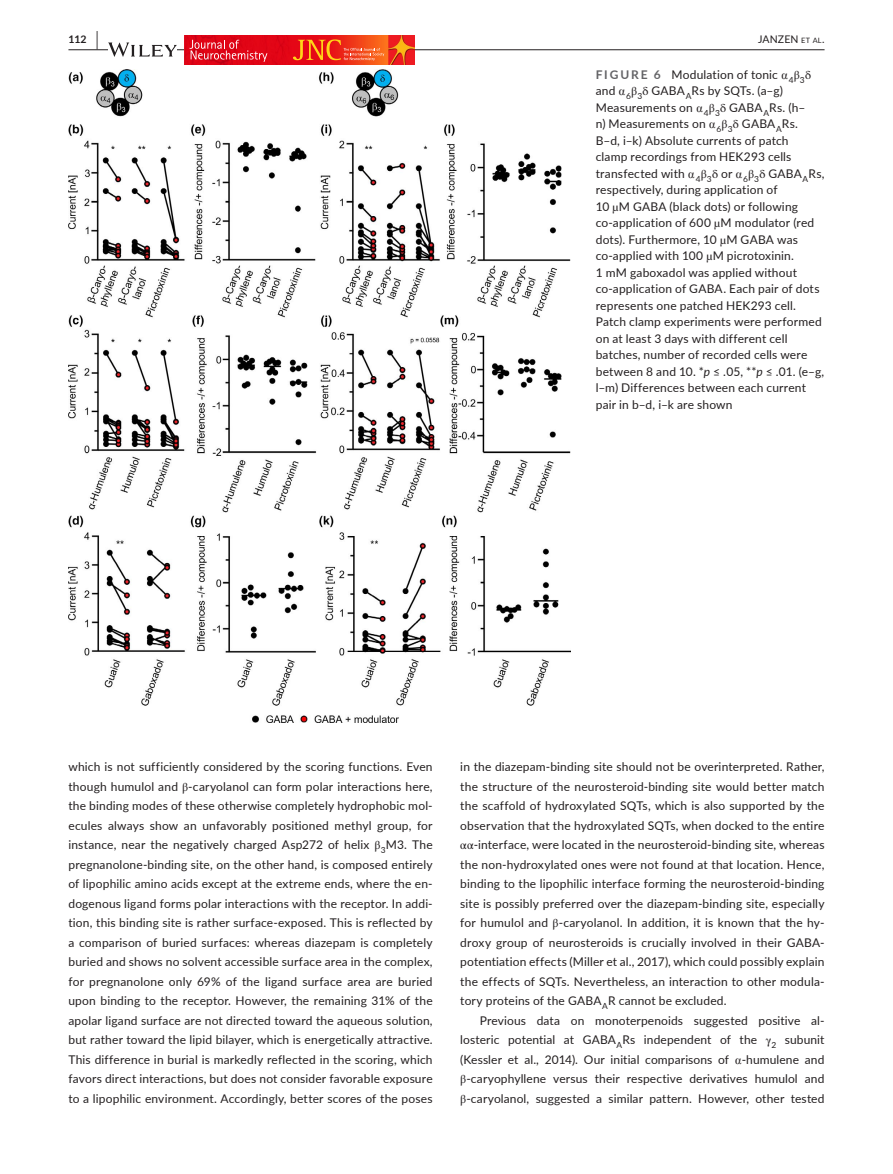
<style>
.page{position:relative;width:893px;height:1174px;background:#fff}
.page>*{position:absolute;margin:0;border:0;box-sizing:border-box;transform-origin:0 0}
.t1{font:12px/19.5px "Lato";letter-spacing:.015em;color:#231f20;text-align:justify}
.t2{font:10.5px "Lato";letter-spacing:.01em;color:#231f20}
.t3{font:700 10.5px "Lato";color:#231f20}
.s1{font-size:19.5px}
.s2{font-size:7.35px}
.s3{font-weight:700;color:#636366}
.s4{font-family:"Arial Unicode MS"}
.s5{font-family:"STIX"}
.s6{font-style:italic}
</style>
<div class="page">
<hr style="left:68px;top:49px;width:756px;height:1px;background:#231f20">
<svg style="left:108px;top:42px;width:69px;height:15px"></svg>
<img style="left:185px;top:35px;width:230px;height:29px">
<svg style="left:189px;top:40px;width:78px;height:22px;background:#e32e3c"></svg>
<svg style="left:293px;top:39px;width:91px;height:22px;background:#f04d22"></svg>
<img style="left:68px;top:69px;width:502px;height:653px">
<p class="t3" style="left:68px;top:31px;width:31px">112 <span class="s1">|</span></p>
<p class="t2" style="left:758px;top:31px;width:68px">JANZEN <span class="s2">et al</span>.</p>
<p class="t1" style="left:596px;top:66px;width:230px;line-height:16.5px;text-align:left"><span class="s3">FIGURE 6</span> Modulation of tonic <span class="s4">⍺</span><sub>4</sub><span class="s5">β</span><sub>3</sub><span class="s5">δ </span>and <span class="s4">⍺</span><sub>6</sub><span class="s5">β</span><sub>3</sub><span class="s5">δ</span> GABA<sub>A</sub>Rs by SQTs. (a–g)<br>Measurements on <span class="s4">⍺</span><sub>4</sub><span class="s5">β</span><sub>3</sub><span class="s5">δ</span> GABA<sub>A</sub>Rs. (h–<br>n) Measurements on <span class="s4">⍺</span><sub>6</sub><span class="s5">β</span><sub>3</sub><span class="s5">δ</span> GABA<sub>A</sub>Rs.<br>B–d, i–k) Absolute currents of patch<br>clamp recordings from HEK293 cells transfected with <span class="s4">⍺</span><sub>4</sub><span class="s5">β</span><sub>3</sub><span class="s5">δ</span> or <span class="s4">⍺</span><sub>6</sub><span class="s5">β</span><sub>3</sub><span class="s5">δ</span> GABA<sub>A</sub>Rs, respectively, during application of<br>10 <span class="s5">µ</span>M GABA (black dots) or following co-application of 600 <span class="s5">µ</span>M modulator (red dots). Furthermore, 10 <span class="s5">µ</span>M GABA was co-applied with 100 <span class="s5">µ</span>M picrotoxinin.<br>1 mM gaboxadol was applied without co-application of GABA. Each pair of dots represents one patched HEK293 cell.<br>Patch clamp experiments were performed on at least 3 days with different cell batches, number of recorded cells were between 8 and 10. *<span class="s6">p</span> ≤ .05, **<span class="s6">p</span> ≤ .01. (e–g, l–m) Differences between each current pair in b–d, i–k are shown</p>
<p class="t1" style="left:68px;top:756px;width:366px">which is not sufficiently considered by the scoring functions. Even though humulol and <span class="s5">β</span>-caryolanol can form polar interactions here, the binding modes of these otherwise completely hydrophobic mol&shy;ecules always show an unfavorably positioned methyl group, for instance, near the negatively charged Asp272 of helix <span class="s5">β</span><sub>3</sub>M3. The pregnanolone-binding site, on the other hand, is composed entirely of lipophilic amino acids except at the extreme ends, where the en&shy;dogenous ligand forms polar interactions with the receptor. In addi&shy;tion, this binding site is rather surface-exposed. This is reflected by a comparison of buried surfaces: whereas diazepam is completely buried and shows no solvent accessible surface area in the complex, for pregnanolone only 69% of the ligand surface area are buried upon binding to the receptor. However, the remaining 31% of the apolar ligand surface are not directed toward the aqueous solution, but rather toward the lipid bilayer, which is energetically attractive.<br>This difference in burial is markedly reflected in the scoring, which favors direct interactions, but does not consider favorable exposure to a lipophilic environment. Accordingly, better scores of the poses</p>
<p class="t1" style="left:460px;top:756px;width:366px">in the diazepam-binding site should not be overinterpreted. Rather, the structure of the neurosteroid-binding site would better match the scaffold of hydroxylated SQTs, which is also supported by the observation that the hydroxylated SQTs, when docked to the entire <span class="s5">αα</span>-interface, were located in the neurosteroid-binding site, whereas the non-hydroxylated ones were not found at that location. Hence, binding to the lipophilic interface forming the neurosteroid-binding site is possibly preferred over the diazepam-binding site, especially for humulol and <span class="s5">β</span>-caryolanol. In addition, it is known that the hy&shy;droxy group of neurosteroids is crucially involved in their GABA&shy;potentiation effects (Miller et al., 2017), which could possibly explain the effects of SQTs. Nevertheless, an interaction to other modula&shy;tory proteins of the GABA<sub>A</sub>R cannot be excluded.</p>
<p class="t1" style="left:460px;top:1010px;width:366px;text-indent:20px">Previous data on monoterpenoids suggested positive al&shy;losteric potential at GABA<sub>A</sub>Rs independent of the <span class="s5">γ</span><sub>2</sub> subunit (Kessler et al., 2014). Our initial comparisons of <span class="s4">⍺</span>-humulene and <span class="s5">β</span>-caryophyllene versus their respective derivatives humulol and <span class="s5">β</span>-caryolanol, suggested a similar pattern. However, other tested</p>
</div>
